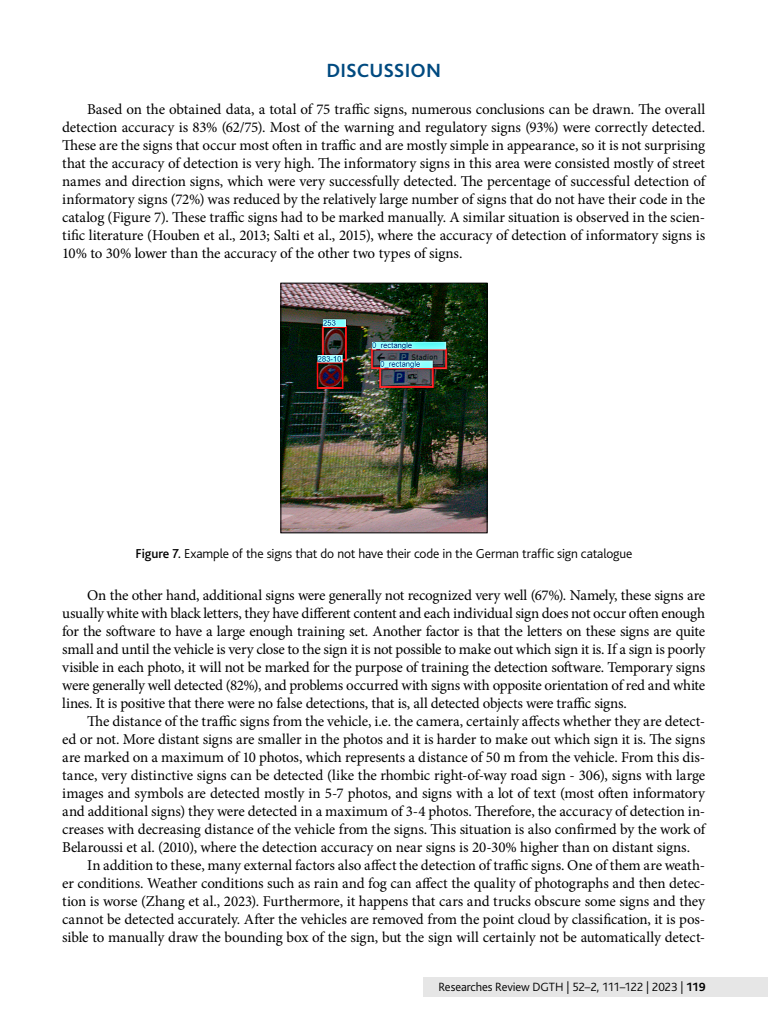
<style>
.page{position:relative;width:768px;height:1024px;background:#fff}
.page>*{position:absolute;margin:0;border:0;box-sizing:border-box;transform-origin:0 0}
.t1{font:700 20px "Bliss Pro";letter-spacing:.005em;color:#004a80}
.t2{font:15px/18px "Minion Pro";letter-spacing:-.01em;color:#000;text-align:justify}
.t3{font:300 13.5px "Bliss Pro";letter-spacing:-.01em;color:#000}
.t4{font:300 12.5px "Bliss Pro";letter-spacing:-.01em;color:#000}
.s1{font-weight:500}
.s2{font-weight:700}
</style>
<div class="page">
<div style="left:423px;top:978px;width:345px;height:20px;background:#e6e6e6"></div>
<img style="left:283px;top:285px;width:202px;height:246px">
<div style="left:281px;top:283px;width:206px;height:250px;border:1px solid #000"></div>
<h1 class="t1" style="left:326px;top:58px;width:116px">DISCUSSION</h1>
<p class="t2" style="left:62px;top:100px;width:645px;text-indent:25px">Based on the obtained data, a total of 75 traffic signs, numerous conclusions can be drawn. The overall detection accuracy is 83% (62/75). Most of the warning and regulatory signs (93%) were correctly detected.<br>These are the signs that occur most often in traffic and are mostly simple in appearance, so it is not surprising that the accuracy of detection is very high. The informatory signs in this area were consisted mostly of street names and direction signs, which were very successfully detected. The percentage of successful detection of informatory signs (72%) was reduced by the relatively large number of signs that do not have their code in the catalog (Figure 7). These traffic signs had to be marked manually. A similar situation is observed in the scien&shy;tific literature (Houben et al., 2013; Salti et al., 2015), where the accuracy of detection of informatory signs is 10% to 30% lower than the accuracy of the other two types of signs.</p>
<p class="t3" style="left:136px;top:545px;width:498px"><span class="s1">Figure 7.</span> Example of the signs that do not have their code in the German traffic sign catalogue</p>
<p class="t2" style="left:62px;top:586px;width:645px;text-indent:25px">On the other hand, additional signs were generally not recognized very well (67%). Namely, these signs are usually white with black letters, they have different content and each individual sign does not occur often enough for the software to have a large enough training set. Another factor is that the letters on these signs are quite small and until the vehicle is very close to the sign it is not possible to make out which sign it is. If a sign is poorly visible in each photo, it will not be marked for the purpose of training the detection software. Temporary signs were generally well detected (82%), and problems occurred with signs with opposite orientation of red and white lines. It is positive that there were no false detections, that is, all detected objects were traffic signs.</p>
<p class="t2" style="left:62px;top:712px;width:645px;text-indent:25px">The distance of the traffic signs from the vehicle, i.e. the camera, certainly affects whether they are detect&shy;ed or not. More distant signs are smaller in the photos and it is harder to make out which sign it is. The signs are marked on a maximum of 10 photos, which represents a distance of 50 m from the vehicle. From this dis&shy;tance, very distinctive signs can be detected (like the rhombic right-of-way road sign - 306), signs with large images and symbols are detected mostly in 5-7 photos, and signs with a lot of text (most often informatory and additional signs) they were detected in a maximum of 3-4 photos. Therefore, the accuracy of detection in&shy;creases with decreasing distance of the vehicle from the signs. This situation is also confirmed by the work of Belaroussi et al. (2010), where the detection accuracy on near signs is 20-30% higher than on distant signs.</p>
<p class="t2" style="left:62px;top:856px;width:645px;text-indent:25px">In addition to these, many external factors also affect the detection of traffic signs. One of them are weath&shy;er conditions. Weather conditions such as rain and fog can affect the quality of photographs and then detec&shy;tion is worse (Zhang et al., 2023). Furthermore, it happens that cars and trucks obscure some signs and they cannot be detected accurately. After the vehicles are removed from the point cloud by classification, it is pos&shy;sible to manually draw the bounding box of the sign, but the sign will certainly not be automatically detect-</p>
<p class="t4" style="left:438px;top:979px;width:269px">Researches Review DGTH | 52–2, 111–122 | 2023 | <span class="s2">119</span></p>
</div>
